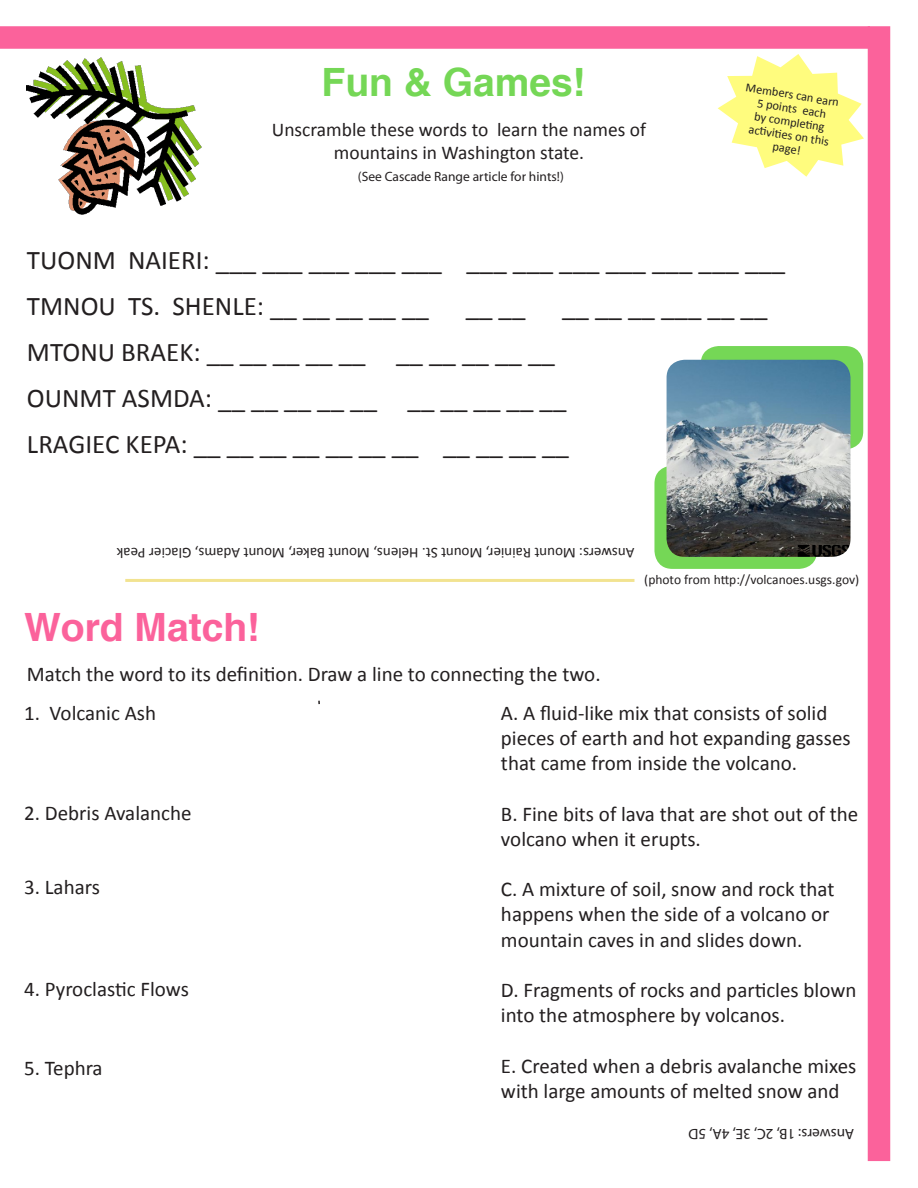
<style>
.page{position:relative;width:918px;height:1188px;background:#fff}
.page>*{position:absolute;margin:0;border:0;box-sizing:border-box;transform-origin:0 0}
.t1{font:700 39px "New Zurica";color:#fb629b}
.t2{font:700 39px "New Zurica";color:#75d756}
.t3{font:27px "Calibri";color:#231f20}
.t4{font:21px/25.2px "Calibri";color:#231f20}
.t5{font:19.5px/23.4px "Calibri";color:#231f20;text-align:center}
.t6{font:15px "Calibri";color:#231f20}
.t7{font:15px "Myriad Pro";color:#231f20}
.t8{font:13.5px "Calibri";color:#231f20}
.t9{font:13.5px "Myriad Pro";color:#231f20}
.t10{font:12.3px/13.5px "Calibri";color:#231f20;text-align:center}
</style>
<div class="page">
<hr style="left:125px;top:579px;width:509px;height:3px;background:#f2e390">
<div style="left:0;top:26px;width:870px;height:23px;background:#fb629b"></div>
<div style="left:868px;top:26px;width:22px;height:1135px;background:#fb629b"></div>
<svg style="left:718px;top:54px;width:146px;height:123px"></svg>
<img style="left:27px;top:57px;width:175px;height:158px">
<div style="left:654px;top:466px;width:163px;height:103px;background:#75d756;border-radius:18px"></div>
<div style="left:701px;top:346px;width:162px;height:103px;background:#75d756;border-radius:18px"></div>
<img style="left:667px;top:360px;width:184px;height:197px">
<p class="t2" style="left:322px;top:57px;width:266px">Fun &amp; Games!</p>
<p class="t5" style="left:272px;top:117px;width:376px">Unscramble these words to learn the names of mountains in Washington state.</p>
<p class="t9" style="left:358px;top:168px;width:207px">(See Cascade Range article for hints!)</p>
<p class="t10" style="left:747px;top:81px;width:96px;rotate:9deg">Members can earn<br>5 points each<br>by completi ng<br>acti viti es on this page!</p>
<p class="t3" style="left:27px;top:243px;width:760px">TUONM NAIERI: ___ ___ ___ ___ ___ ___ ___ ___ ___ ___ ___ ___</p>
<p class="t3" style="left:27px;top:289px;width:404px">TMNOU TS. SHENLE: __ __ __ __ __</p>
<p class="t3" style="left:466px;top:289px;width:61px">__ __</p>
<p class="t3" style="left:562px;top:289px;width:207px">__ __ __ ___ __ __</p>
<p class="t3" style="left:27px;top:335px;width:530px">MTONU BRAEK: __ __ __ __ __ __ __ __ __ __</p>
<p class="t3" style="left:27px;top:381px;width:541px">OUNMT ASMDA: __ __ __ __ __ __ __ __ __ __</p>
<p class="t3" style="left:27px;top:427px;width:543px">LRAGIEC KEPA: __ __ __ __ __ __ __ __ __ __ __</p>
<p class="t6" style="left:634px;top:563px;width:519px;rotate:-180deg">Answers: Mount Rainier, Mount St. Helens, Mount Baker, Mount Adams, Glacier Peak</p>
<p class="t1" style="left:24px;top:603px;width:238px">Word Match!</p>
<p class="t8" style="left:644px;top:571px;width:217px">(photo from http://volcanoes.usgs.gov)</p>
<p class="t4" style="left:27px;top:661px;width:575px">Match the word to its definition. Draw a line to connecting the two.</p>
<p class="t4" style="left:501px;top:700px;width:351px">A. A fluid-like mix that consists of solid pieces of earth and hot expanding gasses that came from inside the volcano.</p>
<p class="t4" style="left:501px;top:801px;width:359px">B. Fine bits of lava that are shot out of the volcano when it erupts.</p>
<p class="t4" style="left:501px;top:877px;width:335px">C. A mixture of soil, snow and rock that</p>
<p class="t4" style="left:501px;top:902px;width:330px">happens when the side of a volcano or mountain caves in and slides down.</p>
<p class="t4" style="left:501px;top:977px;width:357px">D. Fragments of rocks and particles blown into the atmosphere by volcanos.</p>
<p class="t4" style="left:501px;top:1053px;width:357px">E. Created when a debris avalanche mixes</p>
<p class="t4" style="left:501px;top:1078px;width:340px">with large amounts of melted snow and</p>
<p class="t4" style="left:24px;top:700px;width:133px">1. Volcanic Ash</p>
<p class="t4" style="left:24px;top:801px;width:169px">2. Debris Avalanche</p>
<p class="t4" style="left:24px;top:874px;width:77px">3. Lahars</p>
<p class="t4" style="left:24px;top:976px;width:166px">4. Pyroclastic Flows</p>
<p class="t4" style="left:24px;top:1056px;width:80px">5. Tephra</p>
<p class="t7" style="left:854px;top:1143px;width:167px;rotate:-180deg">Answers: 1B, 2C, 3E, 4A, 5D</p>
</div>
